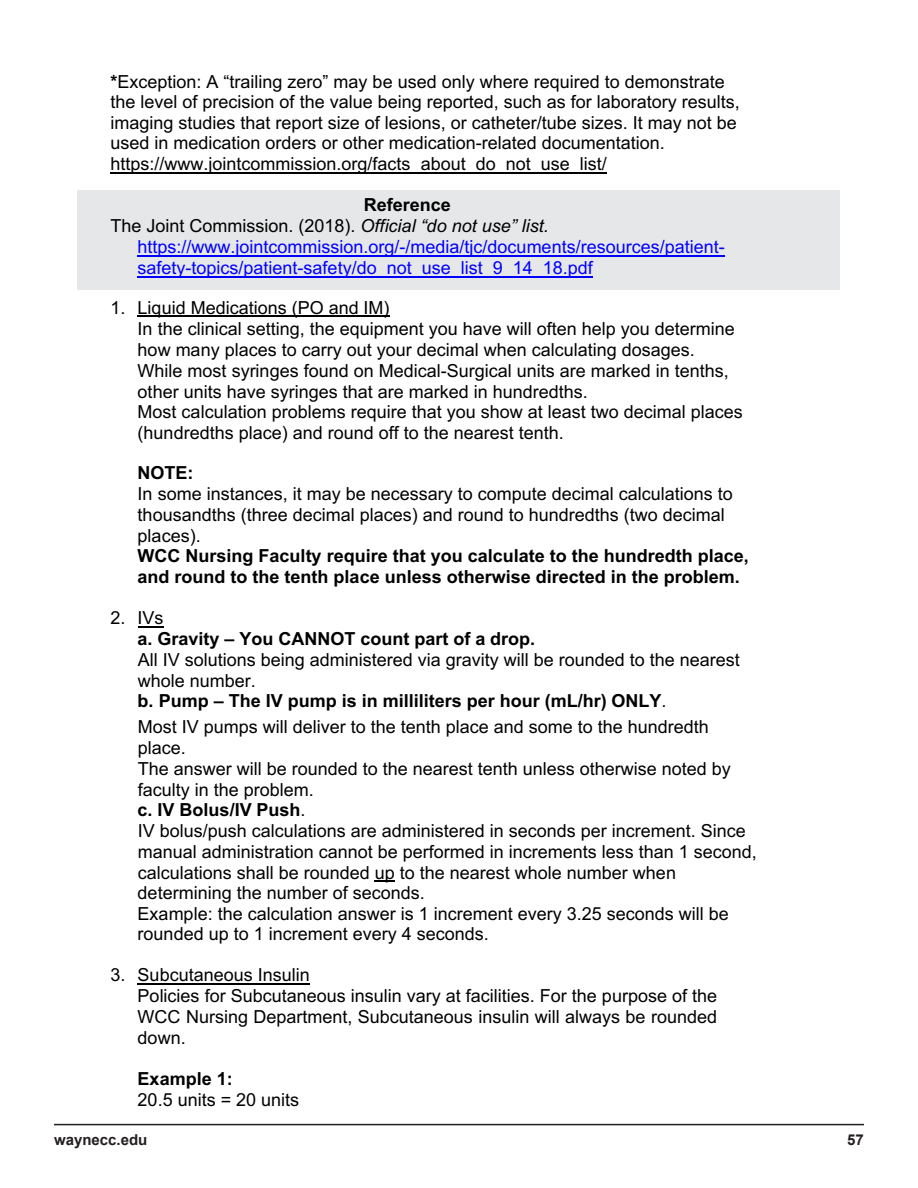
<style>
.page{position:relative;width:918px;height:1188px;background:#fff}
.page>*{position:absolute;margin:0;border:0;box-sizing:border-box;transform-origin:0 0}
.t1{font:18px/20.7px "Arial";color:#000}
.t2{font:700 18px/20.5px "Arial";color:#000}
.t3{font:18px "Arial";color:#00f}
.t4{font:700 15px "Arial";color:#231f20}
.s1{font-weight:700}
.s2{font-style:italic}
.s3{font-weight:400}
.s4{font-weight:400;font-size:16.5px;color:#000}
</style>
<div class="page">
<hr style="left:54px;top:1124px;width:810px;height:1px;background:#231f20">
<hr style="left:111px;top:172px;width:496px;height:2px;background:#000">
<hr style="left:138px;top:316px;width:252px;height:1px;background:#000">
<hr style="left:138px;top:626px;width:26px;height:2px;background:#000">
<svg style="left:375px;top:881px;width:20px;height:1px"></svg>
<hr style="left:138px;top:983px;width:172px;height:2px;background:#000">
<div style="left:77px;top:191px;width:763px;height:99px;background:#e6e7e8"></div>
<hr style="left:138px;top:255px;width:587px;height:1px;background:#00f">
<hr style="left:138px;top:276px;width:455px;height:1px;background:#00f">
<p class="t1" style="left:111px;top:71px;width:631px"><span class="s1">*</span>Exception: A “trailing zero” may be used only where required to demonstrate the level of precision of the value being reported, such as for laboratory results, imaging studies that report size of lesions, or catheter/tube sizes. It may not be used in medication orders or other medication-related documentation. https://www.jointcommission.org/facts_about_do_not_use_list/</p>
<p class="t2" style="left:364px;top:195px;width:89px">Reference</p>
<p class="t1" style="left:111px;top:215px;width:440px">The Joint Commission. (2018). <span class="s2">Official “do not use” list.</span></p>
<p class="t3" style="left:138px;top:234px;width:589px">https://www.jointcommission.org/-/media/tjc/documents/resources/patient-</p>
<p class="t3" style="left:138px;top:255px;width:457px">safety-topics/patient-safety/do_not_use_list_9_14_18.pdf</p>
<p class="t1" style="left:138px;top:297px;width:607px;text-indent:-27px">1. Liquid Medications (PO and IM)<br>In the clinical setting, the equipment you have will often help you determine how many places to carry out your decimal when calculating dosages.<br>While most syringes found on Medical-Surgical units are marked in tenths, other units have syringes that are marked in hundredths.<br>Most calculation problems require that you show at least two decimal places (hundredths place) and round off to the nearest tenth.</p>
<p class="t1" style="left:138px;top:462px;width:613px"><span class="s1">NOTE:<br></span>In some instances, it may be necessary to compute decimal calculations to thousandths (three decimal places) and round to hundredths (two decimal places).<br><span class="s1">WCC Nursing Faculty require that you calculate to the hundredth place, and round to the tenth place unless otherwise directed in the problem.</span></p>
<p class="t2" style="left:138px;top:608px;width:604px;text-indent:-27px"><span class="s3">2. IVs<br></span>a. Gravity – You CANNOT count part of a drop.<br><span class="s3">All IV solutions being administered via gravity will be rounded to the nearest whole number.<br></span>b. Pump – The IV pump is in milliliters per hour (mL/hr) ONLY<span class="s3">.</span></p>
<p class="t1" style="left:138px;top:717px;width:621px">Most IV pumps will deliver to the tenth place and some to the hundredth place.<br>The answer will be rounded to the nearest tenth unless otherwise noted by faculty in the problem.<br><span class="s1">c. IV Bolus/IV Push</span>.<br>IV bolus/push calculations are administered in seconds per increment. Since manual administration cannot be performed in increments less than 1 second, calculations shall be rounded up to the nearest whole number when determining the number of seconds.<br>Example: the calculation answer is 1 increment every 3.25 seconds will be rounded up to 1 increment every 4 seconds.</p>
<p class="t1" style="left:138px;top:965px;width:581px;text-indent:-27px">3. Subcutaneous Insulin<br>Policies for Subcutaneous insulin vary at facilities. For the purpose of the WCC Nursing Department, Subcutaneous insulin will always be rounded down.</p>
<p class="t1" style="left:138px;top:1068px;width:163px"><span class="s1">Example 1:<br></span>20.5 units = 20 units</p>
<p class="t4" style="left:38px;top:1130px;width:111px"><span class="s4">54</span>waynecc.edu</p>
</div>
